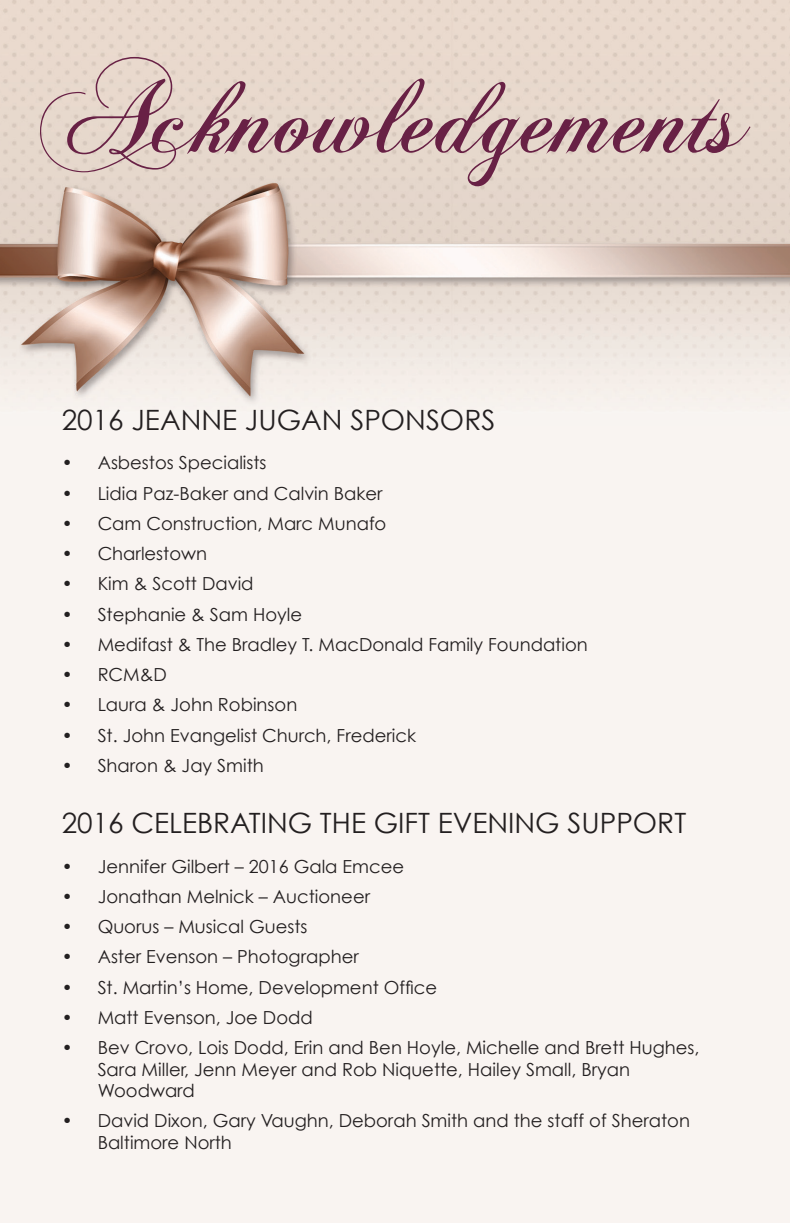
<style>
.page{position:relative;width:790px;height:1223px;background:#fff}
.page>*{position:absolute;margin:0;border:0;box-sizing:border-box;transform-origin:0 0}
.t1{font:110px "Chopin Script";color:#682145}
.t2{font:28px "Century Gothic";color:#231f20}
.t3{font:18px/21.6px "Century Gothic";color:#231f20}
</style>
<div class="page">
<img style="left:0;top:0;width:790px;height:1223px">
<h1 class="t1" style="left:41px;top:49px;width:708px">Acknowledgements</h1>
<h2 class="t2" style="left:62px;top:402px;width:435px">2016 JEANNE JUGAN SPONSORS</h2>
<p class="t3" style="left:62px;top:452px;width:206px">• Asbestos Specialists</p>
<p class="t3" style="left:62px;top:482px;width:322px">• Lidia Paz-Baker and Calvin Baker</p>
<p class="t3" style="left:62px;top:512px;width:326px">• Cam Construction, Marc Munafo</p>
<p class="t3" style="left:62px;top:542px;width:147px">• Charlestown</p>
<p class="t3" style="left:62px;top:573px;width:193px">• Kim &amp; Scott David</p>
<p class="t3" style="left:62px;top:603px;width:242px">• Stephanie &amp; Sam Hoyle</p>
<p class="t3" style="left:62px;top:633px;width:527px">• Medifast &amp; The Bradley T. MacDonald Family Foundation</p>
<p class="t3" style="left:62px;top:663px;width:107px">• RCM&amp;D</p>
<p class="t3" style="left:62px;top:694px;width:237px">• Laura &amp; John Robinson</p>
<p class="t3" style="left:62px;top:724px;width:356px">• St. John Evangelist Church, Frederick</p>
<p class="t3" style="left:62px;top:754px;width:204px">• Sharon &amp; Jay Smith</p>
<h2 class="t2" style="left:62px;top:806px;width:626px">2016 CELEBRATING THE GIFT EVENING SUPPORT</h2>
<p class="t3" style="left:62px;top:855px;width:344px">• Jennifer Gilbert – 2016 Gala Emcee</p>
<p class="t3" style="left:62px;top:885px;width:310px">• Jonathan Melnick – Auctioneer</p>
<p class="t3" style="left:62px;top:915px;width:247px">• Quorus – Musical Guests</p>
<p class="t3" style="left:62px;top:946px;width:299px">• Aster Evenson – Photographer</p>
<p class="t3" style="left:62px;top:976px;width:377px">• St. Martin’s Home, Development Office</p>
<p class="t3" style="left:62px;top:1006px;width:253px">• Matt Evenson, Joe Dodd</p>
<p class="t3" style="left:98px;top:1036px;width:603px;text-indent:-36px">• Bev Crovo, Lois Dodd, Erin and Ben Hoyle, Michelle and Brett Hughes,<br>Sara Miller, Jenn Meyer and Rob Niquette, Hailey Small, Bryan<br>Woodward</p>
<p class="t3" style="left:98px;top:1110px;width:594px;text-indent:-36px">• David Dixon, Gary Vaughn, Deborah Smith and the staff of Sheraton<br>Baltimore North</p>
</div>
